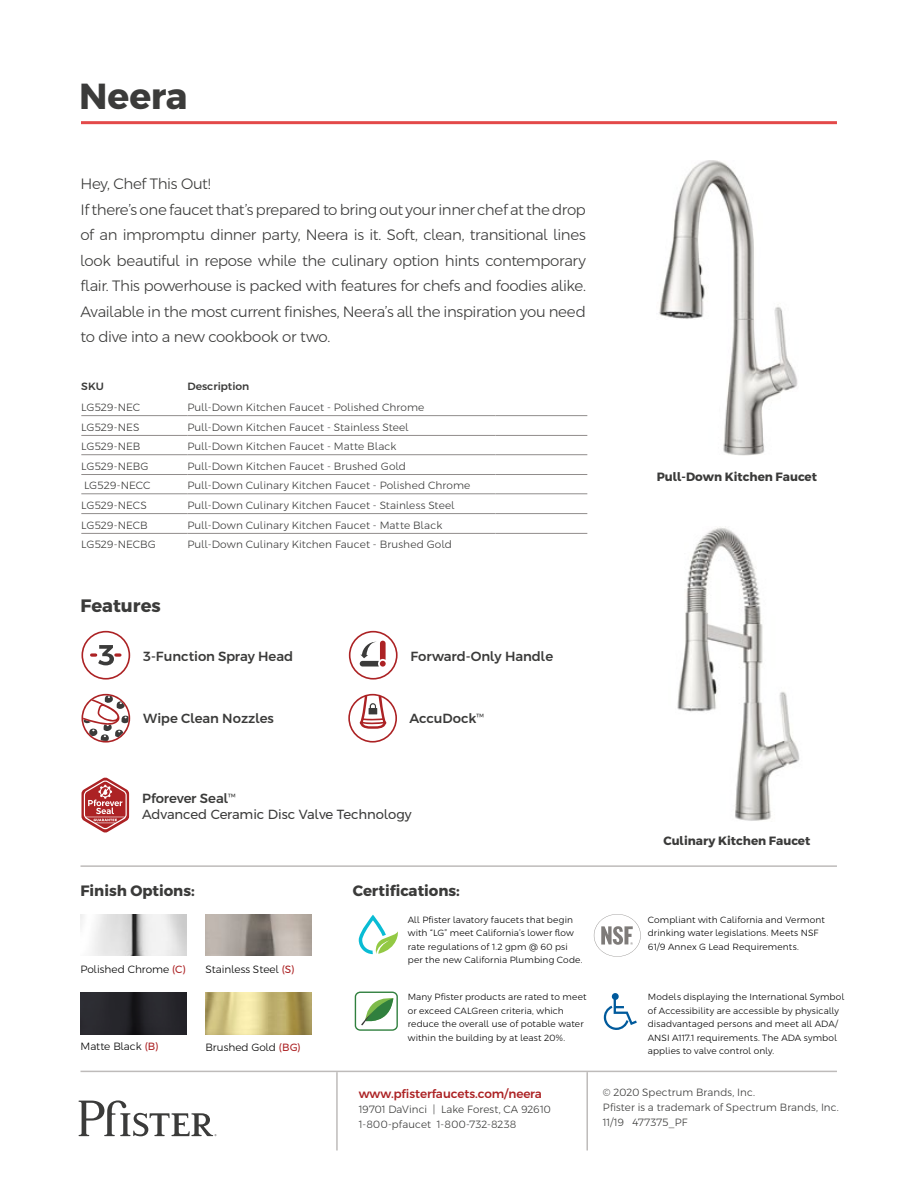
<style>
.page{position:relative;width:918px;height:1188px;background:#fff}
.page>*{position:absolute;margin:0;border:0;box-sizing:border-box;transform-origin:0 0}
.t1{font:700 36.15px "Pfont";letter-spacing:-.01em;color:#3b3b3a}
.t2{font:700 18px "Pfont";color:#3b3b3a}
.t3{font:300 15px/25.5px "Pfont";letter-spacing:-.025em;color:#3b3b3a}
.t4{font:700 15px "Pfont";color:#3b3b3a}
.t5{font:500 13.2px "Pfont";color:#3b3b3a}
.t6{font:13.2px/15.9px "Pfont";color:#3b3b3a}
.t7{font:700 12px "Pfont";color:#3b3b3a}
.t8{font:500 12px "Pfont";color:#ac2224}
.t9{font:300 10.5px/15px "Pfont";letter-spacing:.01em;color:#3b3b3a}
.t10{font:300 10.5px "Pfont";color:#000}
.t11{font:500 10.5px "Pfont";color:#3b3b3a}
.t12{font:300 9px/13.5px "Pfont";letter-spacing:.015em;color:#000}
.s1{font-weight:400}
.s2{font-weight:500}
.s3{font-weight:400;color:#ac2224}
</style>
<div class="page">
<hr style="left:81px;top:415px;width:106px;height:1px;background:#918d8c">
<hr style="left:187px;top:415px;width:309px;height:1px;background:#918d8c">
<hr style="left:496px;top:415px;width:91px;height:1px;background:#918d8c">
<hr style="left:81px;top:435px;width:106px;height:1px;background:#918d8c">
<hr style="left:187px;top:435px;width:309px;height:1px;background:#918d8c">
<hr style="left:496px;top:435px;width:91px;height:1px;background:#918d8c">
<hr style="left:81px;top:454px;width:106px;height:1px;background:#918d8c">
<hr style="left:187px;top:454px;width:309px;height:1px;background:#918d8c">
<hr style="left:496px;top:454px;width:91px;height:1px;background:#918d8c">
<hr style="left:81px;top:474px;width:106px;height:1px;background:#918d8c">
<hr style="left:187px;top:474px;width:309px;height:1px;background:#918d8c">
<hr style="left:496px;top:474px;width:91px;height:1px;background:#918d8c">
<hr style="left:81px;top:494px;width:106px;height:1px;background:#918d8c">
<hr style="left:187px;top:494px;width:309px;height:1px;background:#918d8c">
<hr style="left:496px;top:494px;width:91px;height:1px;background:#918d8c">
<hr style="left:81px;top:513px;width:106px;height:1px;background:#918d8c">
<hr style="left:187px;top:513px;width:309px;height:1px;background:#918d8c">
<hr style="left:496px;top:513px;width:91px;height:1px;background:#918d8c">
<hr style="left:81px;top:533px;width:106px;height:1px;background:#918d8c">
<hr style="left:187px;top:533px;width:309px;height:1px;background:#918d8c">
<hr style="left:496px;top:533px;width:91px;height:1px;background:#918d8c">
<img style="left:81px;top:914px;width:106px;height:42px">
<img style="left:81px;top:993px;width:106px;height:42px">
<img style="left:205px;top:993px;width:106px;height:42px">
<img style="left:205px;top:914px;width:106px;height:42px">
<svg style="left:359px;top:915px;width:39px;height:39px"></svg>
<svg style="left:78px;top:1100px;width:139px;height:36px"></svg>
<hr style="left:336px;top:1072px;width:2px;height:78px;background:#bebbba">
<hr style="left:586px;top:1072px;width:2px;height:78px;background:#bebbba">
<hr style="left:81px;top:1071px;width:756px;height:1px;background:#bebbba">
<hr style="left:81px;top:865px;width:756px;height:2px;background:#bebbba">
<img style="left:677px;top:527px;width:123px;height:294px">
<img style="left:659px;top:160px;width:139px;height:296px">
<svg style="left:594px;top:914px;width:47px;height:43px"></svg>
<div style="left:355px;top:992px;width:43px;height:39px;border:1px solid #30803e;border-radius:5px"></div>
<svg style="left:361px;top:998px;width:32px;height:28px"></svg>
<svg style="left:603px;top:993px;width:34px;height:37px"></svg>
<hr style="left:81px;top:121px;width:756px;height:3px;background:#e34949">
<svg style="left:92px;top:645px;width:28px;height:20px"></svg>
<div style="left:81px;top:631px;width:49px;height:49px;border:2px solid #ac2224;border-radius:50%"></div>
<svg style="left:81px;top:694px;width:49px;height:49px"></svg>
<svg style="left:348px;top:694px;width:49px;height:49px"></svg>
<svg style="left:81px;top:777px;width:48px;height:56px"></svg>
<svg style="left:360px;top:641px;width:26px;height:26px"></svg>
<div style="left:349px;top:631px;width:49px;height:49px;border:2px solid #ac2224;border-radius:50%"></div>
<h1 class="t1" style="left:79px;top:67px;width:110px">Neera</h1>
<p class="t3" style="left:81px;top:171px;width:507px">Hey, Chef This Out!<br>If there’s one faucet that’s prepared to bring out your inner chef at the drop of an impromptu dinner party, Neera is it. Soft, clean, transitional lines look beautiful in repose while the culinary option hints contemporary flair. This powerhouse is packed with features for chefs and foodies alike.<br>Available in the most current finishes, Neera’s all the inspiration you need to dive into a new cookbook or two.</p>
<p class="t11" style="left:81px;top:378px;width:24px">SKU</p>
<p class="t11" style="left:187px;top:378px;width:63px">Description</p>
<p class="t9" style="left:81px;top:399px;width:61px">LG529-NEC</p>
<p class="t9" style="left:187px;top:399px;width:239px">Pull-Down Kitchen Faucet - Polished Chrome</p>
<p class="t9" style="left:81px;top:419px;width:60px">LG529-NES</p>
<p class="t9" style="left:187px;top:419px;width:223px">Pull-Down Kitchen Faucet - Stainless Steel</p>
<p class="t9" style="left:81px;top:439px;width:61px">LG529-NEB</p>
<p class="t9" style="left:187px;top:439px;width:210px">Pull-Down Kitchen Faucet - Matte Black</p>
<p class="t9" style="left:81px;top:458px;width:69px">LG529-NEBG</p>
<p class="t9" style="left:187px;top:458px;width:220px">Pull-Down Kitchen Faucet - Brushed Gold</p>
<p class="t9" style="left:84px;top:478px;width:68px">LG529-NECC</p>
<p class="t9" style="left:187px;top:478px;width:284px">Pull-Down Culinary Kitchen Faucet - Polished Chrome</p>
<p class="t9" style="left:81px;top:497px;width:67px">LG529-NECS</p>
<p class="t9" style="left:187px;top:497px;width:269px">Pull-Down Culinary Kitchen Faucet - Stainless Steel</p>
<p class="t9" style="left:81px;top:517px;width:68px">LG529-NECB</p>
<p class="t9" style="left:187px;top:517px;width:256px">Pull-Down Culinary Kitchen Faucet - Matte Black</p>
<p class="t9" style="left:81px;top:537px;width:76px">LG529-NECBG</p>
<p class="t9" style="left:187px;top:537px;width:266px">Pull-Down Culinary Kitchen Faucet - Brushed Gold</p>
<h2 class="t2" style="left:81px;top:591px;width:82px">Features</h2>
<p class="t5" style="left:143px;top:646px;width:152px">3-Function Spray Head</p>
<p class="t5" style="left:143px;top:708px;width:132px">Wipe Clean Nozzles</p>
<p class="t5" style="left:411px;top:646px;width:144px">Forward-Only Handle</p>
<p class="t5" style="left:410px;top:708px;width:77px">AccuDock<span class="s1">™</span></p>
<p class="t7" style="left:657px;top:467px;width:162px">Pull-Down Kitchen Faucet</p>
<p class="t6" style="left:142px;top:790px;width:271px"><span class="s2">Pforever Seal</span>™<br>Advanced Ceramic Disc Valve Technology</p>
<h3 class="t4" style="left:80px;top:878px;width:116px">Finish Options:</h3>
<h3 class="t4" style="left:353px;top:878px;width:109px">Certifications:</h3>
<p class="t10" style="left:81px;top:961px;width:107px">Polished Chrome <span class="s3">(C)</span></p>
<p class="t10" style="left:205px;top:961px;width:91px">Stainless Steel <span class="s3">(S)</span></p>
<p class="t10" style="left:81px;top:1039px;width:80px">Matte Black <span class="s3">(B)</span></p>
<p class="t10" style="left:205px;top:1040px;width:97px">Brushed Gold <span class="s3">(BG)</span></p>
<p class="t12" style="left:408px;top:913px;width:176px">All Pfister lavatory faucets that begin with “LG” meet California’s lower flow rate regulations of 1.2 gpm @ 60 psi per the new California Plumbing Code.</p>
<p class="t12" style="left:408px;top:990px;width:180px">Many Pfister products are rated to meet or exceed CALGreen criteria, which reduce the overall use of potable water within the building by at least 20%.</p>
<p class="t8" style="left:359px;top:1084px;width:185px">www.pfisterfaucets.com/neera</p>
<p class="t9" style="left:359px;top:1102px;width:194px">19701 DaVinci | Lake Forest, CA 92610<br>1-800-pfaucet 1-800-732-8238</p>
<p class="t7" style="left:663px;top:831px;width:148px">Culinary Kitchen Faucet</p>
<p class="t12" style="left:648px;top:913px;width:179px">Compliant with California and Vermont drinking water legislations. Meets NSF<br>61/9 Annex G Lead Requirements.</p>
<p class="t12" style="left:648px;top:990px;width:198px">Models displaying the International Symbol of Accessibility are accessible by physically disadvantaged persons and meet all ADA/ ANSI A117.1 requirements. The ADA symbol applies to valve control only.</p>
<p class="t9" style="left:603px;top:1085px;width:237px">© 2020 Spectrum Brands, Inc.<br>Pfister is a trademark of Spectrum Brands, Inc.<br>11/19 477375_PF</p>
</div>
